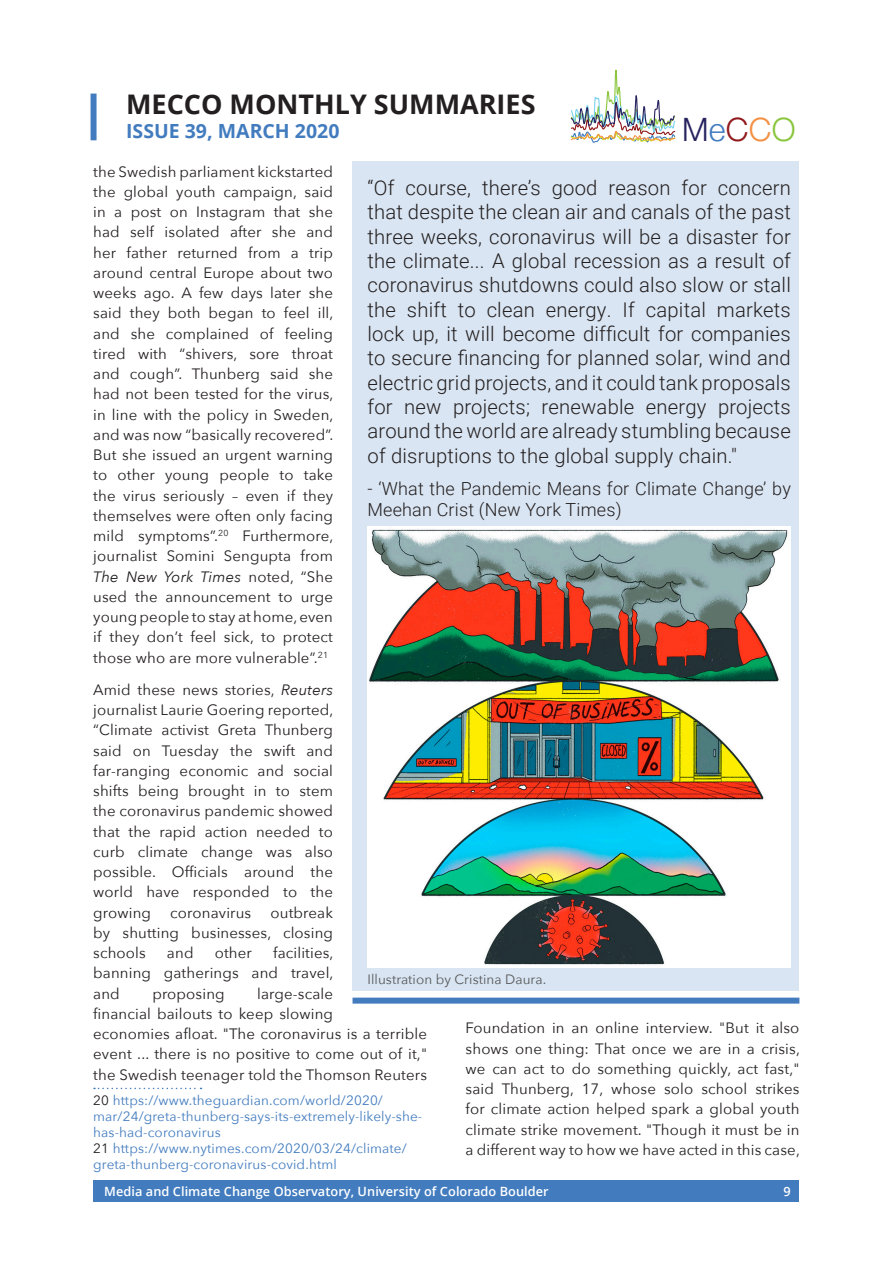
<style>
.page{position:relative;width:893px;height:1263px;background:#fff}
.page>*{position:absolute;margin:0;border:0;box-sizing:border-box;transform-origin:0 0}
.t1{font:300 32.1px "Helvetica Neue";letter-spacing:.01em;color:#27235f}
.Page_Header_-_Black{font:700 27px "Open Sans";color:#231f20}
.Pull_Quote_Text{font:300 20.25px/24.5px "Roboto";letter-spacing:.01em;color:#231f20;text-align:justify}
.Blue_Text_-_Align_Le{font:700 19.5px "Open Sans";color:#427cbf}
.Pull_Quote_Text-2{font:300 18px/21.6px "Roboto";letter-spacing:.01em;color:#231f20}
.Page_Body_Text_-_Bla{font:15px/20.2px "Avenir Next";letter-spacing:.01em;color:#231f20;text-align:justify}
.t2{font:13.5px/16.2px "Avenir Next";letter-spacing:.01em;color:#427cbf}
.Pull_Quote_Text-3{font:13.5px "Avenir Next";letter-spacing:.005em;color:#57585a}
.t3{font:600 12.75px "Open Sans";letter-spacing:.005em;color:#fff}
.s1{color:#407cc0}
.s2{color:#91191c}
.s3{color:#f39044}
.s4{color:#8bc63e}
.s5{font-style:italic}
.s6{color:#231f20}
</style>
<div class="page">
<div style="left:91px;top:94px;width:6px;height:46px;background:#427cbf"></div>
<img style="left:570px;top:69px;width:106px;height:74px">
<div style="left:352px;top:998px;width:447px;height:6px;background:#427cbf"></div>
<div style="left:352px;top:161px;width:447px;height:830px;background:#d9e5f2"></div>
<img style="left:368px;top:526px;width:423px;height:441px">
<div style="left:94px;top:1180px;width:705px;height:21px;background:#427cbf"></div>
<svg style="left:94px;top:1088px;width:107px;height:1px"></svg>
<p class="Page_Header_-_Black" style="left:126px;top:85px;width:411px">MECCO MONTHLY SUMMARIES</p>
<p class="t1" style="left:682px;top:104px;width:115px">M<span class="s1">e</span><span class="s2">C</span><span class="s3">C</span><span class="s4">O</span></p>
<p class="Pull_Quote_Text" style="left:368px;top:175px;width:425px">“Of course, there’s good reason for concern that despite the clean air and canals of the past three weeks, coronavirus will be a disaster for the climate... A global recession as a result of coronavirus shutdowns could also slow or stall the shift to clean energy. If capital markets lock up, it will become difficult for companies to secure financing for planned solar, wind and electric grid projects, and it could tank proposals for new projects; renewable energy projects around the world are already stumbling because of disruptions to the global supply chain."</p>
<p class="Pull_Quote_Text-2" style="left:368px;top:477px;width:425px">- ‘What the Pandemic Means for Climate Change’ by<br>Meehan Crist (New York Times)</p>
<p class="Blue_Text_-_Align_Le" style="left:126px;top:117px;width:215px">ISSUE 39, MARCH 2020</p>
<p class="Page_Body_Text_-_Bla" style="left:93px;top:160px;width:242px">the Swedish parliament kickstarted the global youth campaign, said in a post on Instagram that she had self isolated after she and her father returned from a trip around central Europe about two weeks ago. A few days later she said they both began to feel ill, and she complained of feeling tired with “shivers, sore throat and cough”. Thunberg said she had not been tested for the virus, in line with the policy in Sweden, and was now “basically recovered”.<br>But she issued an urgent warning to other young people to take the virus seriously – even if they themselves were often only facing mild symptoms”.<sup>20</sup> Furthermore, journalist Somini Sengupta from <span class="s5">The New York Times</span> noted, “She used the announcement to urge young people to stay at home, even if they don’t feel sick, to protect those who are more vulnerable”.<sup>21</sup></p>
<p class="Page_Body_Text_-_Bla" style="left:93px;top:679px;width:242px">Amid these news stories, <span class="s5">Reuters </span>journalist Laurie Goering reported, “Climate activist Greta Thunberg said on Tuesday the swift and far-ranging economic and social shifts being brought in to stem the coronavirus pandemic showed that the rapid action needed to curb climate change was also possible. Officials around the world have responded to the growing</p>
<p class="Page_Body_Text_-_Bla" style="left:93px;top:901px;width:241px;text-indent:177px">outbreak by shutting businesses, closing schools</p>
<p class="Page_Body_Text_-_Bla" style="left:170px;top:901px;width:83px">coronavirus</p>
<p class="Page_Body_Text_-_Bla" style="left:93px;top:942px;width:242px;text-indent:180px">facilities, banning gatherings and travel, and</p>
<p class="Page_Body_Text_-_Bla" style="left:167px;top:942px;width:28px">and</p>
<p class="Page_Body_Text_-_Bla" style="left:215px;top:942px;width:39px">other</p>
<p class="Pull_Quote_Text-3" style="left:368px;top:967px;width:180px">Illustration by Cristina Daura.</p>
<p class="Page_Body_Text_-_Bla" style="left:93px;top:982px;width:335px;text-align:left;text-indent:164px">large-scale<br>financial bailouts to keep slowing<br>economies afloat. "The coronavirus is a terrible event ... there is no positive to come out of it," the Swedish teenager told the Thomson Reuters</p>
<p class="t2" style="left:93px;top:1091px;width:331px"><span class="s6">20</span> https://www.theguardian.com/world/2020/ mar/24/greta-thunberg-says-its-extremely-likely-she&shy;has-had-coronavirus</p>
<p class="t2" style="left:93px;top:1140px;width:315px"><span class="s6">21</span> https://www.nytimes.com/2020/03/24/climate/ greta-thunberg-coronavirus-covid.html</p>
<p class="Page_Body_Text_-_Bla" style="left:152px;top:982px;width:74px">proposing</p>
<p class="Page_Body_Text_-_Bla" style="left:466px;top:1017px;width:336px">Foundation in an online interview. "But it also shows one thing: That once we are in a crisis, we can act to do something quickly, act fast," said Thunberg, 17, whose solo school strikes for climate action helped spark a global youth climate strike movement. "Though it must be in a different way to how we have acted in this case,</p>
<p class="t3" style="left:104px;top:1182px;width:446px">Media and Climate Change Observatory, University of Colorado Boulder</p>
<p class="t3" style="left:784px;top:1182px;width:9px">9</p>
</div>
